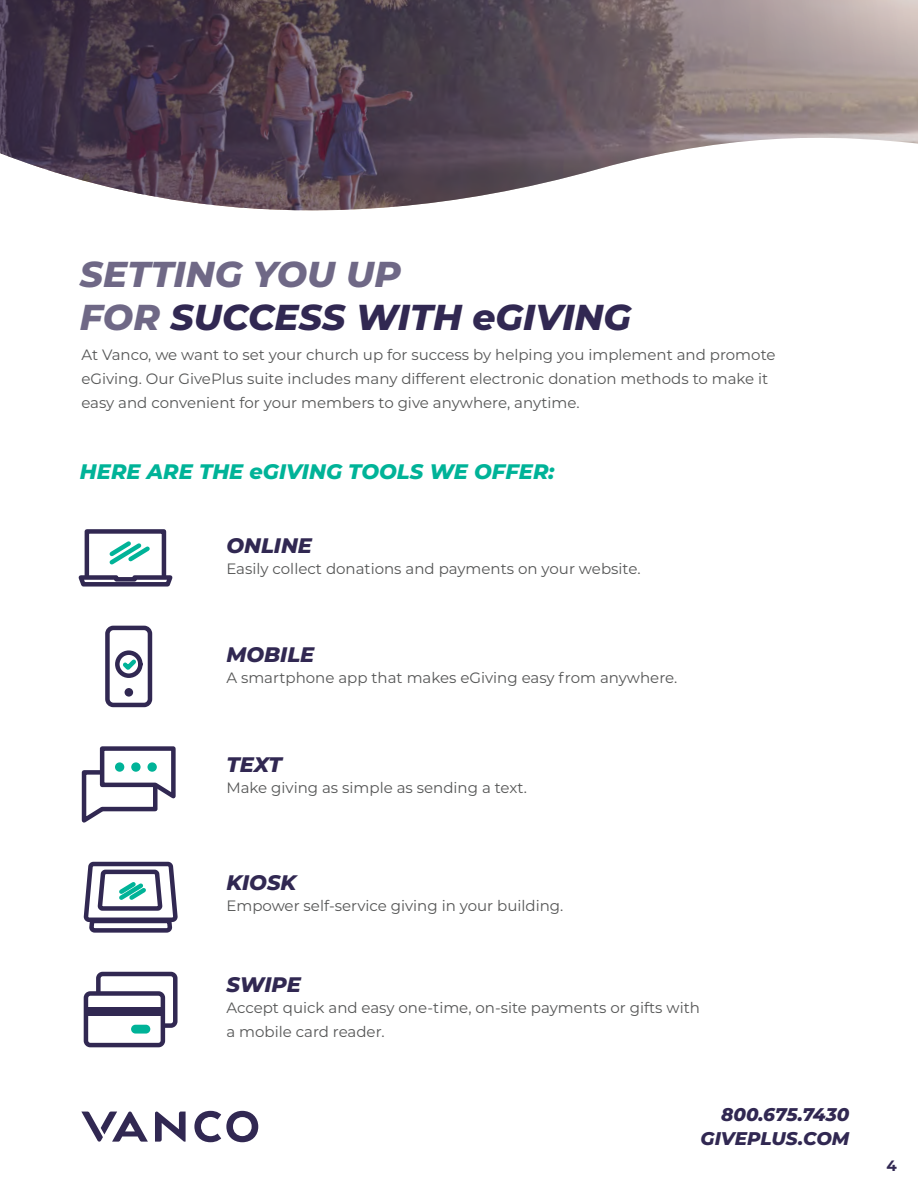
<style>
.page{position:relative;width:918px;height:1188px;background:#fff}
.page>*{position:absolute;margin:0;border:0;box-sizing:border-box;transform-origin:0 0}
.t1{font:italic 800 36px/43.2px "Montserrat";color:#312852}
.t2{font:italic 800 21px "Montserrat";color:#00b398}
.t3{font:italic 800 21px "Montserrat";color:#312852}
.t4{font:italic 800 18.3px/23.9px "Montserrat";color:#312852;text-align:right}
.t5{font:15px/24px "Montserrat";color:#555656}
.t6{font:700 15px "Montserrat";color:#312852}
.s1{color:rgb(49 40 82/.7)}
</style>
<div class="page">
<svg style="left:0;top:0;width:918px;height:210px"></svg>
<svg style="left:155px;top:1111px;width:31px;height:31px"></svg>
<svg style="left:194px;top:1111px;width:64px;height:31px"></svg>
<svg style="left:81px;top:1112px;width:67px;height:30px"></svg>
<div style="left:105px;top:626px;width:47px;height:81px;border:4px solid #312852;border-radius:6px"></div>
<div style="left:125px;top:688px;width:8px;height:9px;background:#312852;border-radius:50%"></div>
<div style="left:115px;top:650px;width:28px;height:28px;border:4px solid #312852;border-radius:50%"></div>
<svg style="left:119px;top:655px;width:21px;height:19px"></svg>
<svg style="left:81px;top:746px;width:95px;height:77px"></svg>
<div style="left:147px;top:762px;width:10px;height:10px;border:3px solid #00b398;border-radius:50%"></div>
<svg style="left:86px;top:861px;width:92px;height:72px"></svg>
<div style="left:85px;top:529px;width:81px;height:53px;background:#fff;border:4px solid #312852"></div>
<svg style="left:78px;top:537px;width:95px;height:50px"></svg>
<div style="left:96px;top:972px;width:82px;height:56px;border:4px solid #312852;border-radius:4px"></div>
<div style="left:86px;top:993px;width:77px;height:52px;background:#fff;border-radius:3px"></div>
<div style="left:84px;top:991px;width:81px;height:56px;border:4px solid #312852;border-radius:4px"></div>
<div style="left:131px;top:1025px;width:19px;height:9px;background:#00b398;border-radius:4px"></div>
<div style="left:86px;top:1007px;width:77px;height:9px;background:#312852"></div>
<h1 class="t1" style="left:80px;top:251px;width:553px"><span class="s1">SETTING YOU UP<br>FOR</span> SUCCESS WITH eGIVING</h1>
<p class="t5" style="left:81px;top:342px;width:696px">At Vanco, we want to set your church up for success by helping you implement and promote eGiving. Our GivePlus suite includes many different electronic donation methods to make it easy and convenient for your members to give anywhere, anytime.</p>
<h2 class="t2" style="left:80px;top:456px;width:476px">HERE ARE THE eGIVING TOOLS WE OFFER:</h2>
<h2 class="t3" style="left:226px;top:530px;width:87px">ONLINE</h2>
<p class="t5" style="left:226px;top:556px;width:416px">Easily collect donations and payments on your website.</p>
<h2 class="t3" style="left:226px;top:639px;width:89px">MOBILE</h2>
<p class="t5" style="left:226px;top:665px;width:453px">A smartphone app that makes eGiving easy from anywhere.</p>
<h2 class="t3" style="left:226px;top:750px;width:57px">TEXT</h2>
<p class="t5" style="left:226px;top:776px;width:302px">Make giving as simple as sending a text.</p>
<h2 class="t3" style="left:226px;top:867px;width:72px">KIOSK</h2>
<p class="t5" style="left:226px;top:893px;width:339px">Empower self-service giving in your building.</p>
<h2 class="t3" style="left:226px;top:969px;width:76px">SWIPE</h2>
<p class="t5" style="left:226px;top:995px;width:475px">Accept quick and easy one-time, on-site payments or gifts with a mobile card reader.</p>
<p class="t4" style="left:701px;top:1102px;width:150px">800.675.7430<br>GIVEPLUS.COM</p>
<p class="t6" style="left:887px;top:1155px;width:12px">4</p>
</div>
